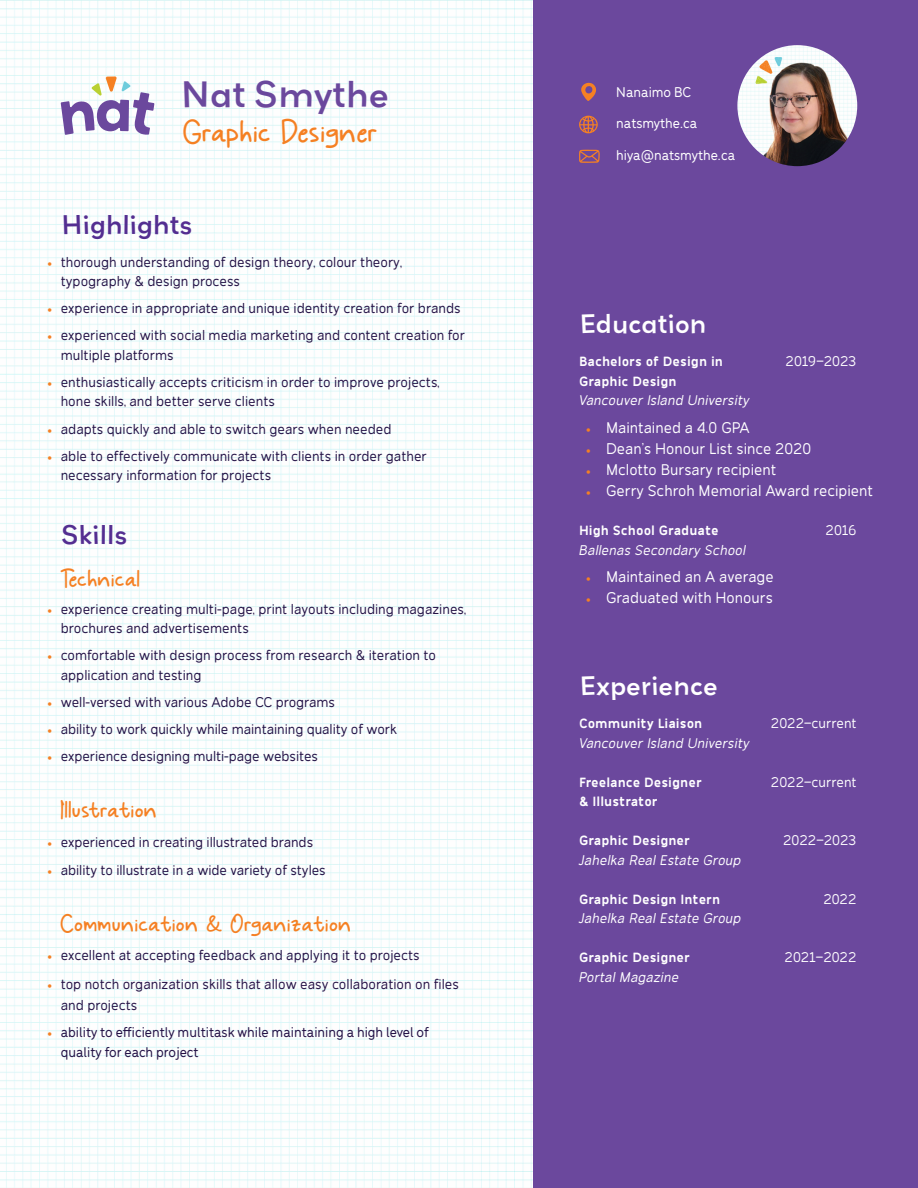
<style>
.page{position:relative;width:918px;height:1188px;background:#fff}
.page>*{position:absolute;margin:0;border:0;box-sizing:border-box;transform-origin:0 0}
.t1{font:33px "Juliagar";color:#f58023}
.t2{font:500 33px "Grenadine MVB";color:#6b489d}
.t3{font:25.5px "Juliagar";color:#f58023}
.t4{font:500 24px "Grenadine MVB";color:#fff}
.t5{font:500 24px "Grenadine MVB";color:#542e91}
.t6{font:16.5px "Simvoni";color:#fff}
.t7{font:15px/19.5px "Simvoni";color:#241347}
.t8{font:700 15px "Simvoni";color:#fff}
.t9{font:italic 15px "Simvoni";color:#fff}
.t10{font:500 15px/19.5px "Menco";color:#241347}
.t11{font:500 15px/31.5px "Menco";color:#fff}
.t12{font:15px "Simvoni";letter-spacing:-.02em;color:#fff}
.t13{font:15px "Simvoni";color:#fff}
.s1{font-family:"Grenadine MVB";font-size:9px;color:#f58023}
.s2{font-family:"Grenadine MVB";font-weight:400;font-size:9px;color:#f58023}
</style>
<div class="page">
<img style="left:0;top:0;width:533px;height:1188px">
<div style="left:533px;top:0;width:385px;height:1188px;background:#6b489d"></div>
<img style="left:737px;top:45px;width:120px;height:121px">
<svg style="left:581px;top:82px;width:15px;height:19px"></svg>
<svg style="left:579px;top:115px;width:19px;height:18px"></svg>
<svg style="left:579px;top:150px;width:21px;height:13px"></svg>
<svg style="left:61px;top:76px;width:93px;height:59px"></svg>
<h1 class="t2" style="left:180px;top:70px;width:210px">Nat Smythe</h1>
<h1 class="t1" style="left:183px;top:113px;width:196px">Graphic Designer</h1>
<h3 class="t5" style="left:61px;top:207px;width:133px">Highlights</h3>
<p class="t7" style="left:61px;top:252px;width:343px;text-indent:-14px"><span class="s1">•</span> thorough understanding of design theory, colour theory, typography &amp; design process</p>
<p class="t7" style="left:47px;top:298px;width:415px"><span class="s1">•</span> experience in appropriate and unique identity creation for brands</p>
<p class="t7" style="left:61px;top:326px;width:406px;text-indent:-14px"><span class="s1">•</span> experienced with social media marketing and content creation for multiple platforms</p>
<p class="t7" style="left:61px;top:372px;width:380px;text-indent:-14px"><span class="s1">•</span> enthusiastically accepts criticism in order to improve projects, hone skills, and better serve clients</p>
<p class="t7" style="left:47px;top:419px;width:346px"><span class="s1">•</span> adapts quickly and able to switch gears when needed</p>
<p class="t7" style="left:61px;top:446px;width:368px;text-indent:-14px"><span class="s1">•</span> able to effectively communicate with clients in order gather necessary information for projects</p>
<h3 class="t5" style="left:61px;top:517px;width:68px">Skills</h3>
<h2 class="t3" style="left:61px;top:564px;width:82px">Technical</h2>
<p class="t7" style="left:61px;top:599px;width:407px;text-indent:-14px"><span class="s1">•</span> experience creating multi-page, print layouts including magazines, brochures and advertisements</p>
<p class="t7" style="left:61px;top:646px;width:377px;text-indent:-14px"><span class="s1">•</span> comfortable with design process from research &amp; iteration to application and testing</p>
<p class="t7" style="left:47px;top:692px;width:289px"><span class="s1">•</span> well-versed with various Adobe CC programs</p>
<p class="t7" style="left:47px;top:719px;width:351px"><span class="s1">•</span> ability to work quickly while maintaining quality of work</p>
<p class="t7" style="left:47px;top:746px;width:272px"><span class="s1">•</span> experience designing multi-page websites</p>
<h2 class="t3" style="left:61px;top:795px;width:99px">Illustration</h2>
<p class="t7" style="left:47px;top:832px;width:267px"><span class="s1">•</span> experienced in creating illustrated brands</p>
<p class="t7" style="left:47px;top:860px;width:280px"><span class="s1">•</span> ability to illustrate in a wide variety of styles</p>
<h2 class="t3" style="left:61px;top:909px;width:293px">Communication &amp; Organization</h2>
<p class="t7" style="left:47px;top:946px;width:374px"><span class="s1">•</span> excellent at accepting feedback and applying it to projects</p>
<p class="t7" style="left:61px;top:973px;width:400px;line-height:21px;text-indent:-14px"><span class="s1">•</span> top notch organization skills that allow easy collaboration on files and projects</p>
<p class="t10" style="left:61px;top:1022px;width:370px;text-indent:-14px"><span class="s2">•</span> ability to efficiently multitask while maintaining a high level of quality for each project</p>
<p class="t11" style="left:616px;top:75px;width:120px">Nanaimo BC natsmythe.ca hiya@natsmythe.ca</p>
<h3 class="t4" style="left:579px;top:307px;width:129px">Education</h3>
<p class="t8" style="left:579px;top:354px;width:146px">Bachelors of Design in</p>
<p class="t12" style="left:786px;top:354px;width:73px">2019–2023</p>
<p class="t8" style="left:579px;top:374px;width:99px">Graphic Design</p>
<p class="t9" style="left:579px;top:393px;width:172px">Vancouver Island University</p>
<p class="t6" style="left:586px;top:419px;width:166px"><span class="s1">•</span> Maintained a 4.0 GPA</p>
<p class="t6" style="left:586px;top:440px;width:227px"><span class="s1">•</span> Dean’s Honour List since 2020</p>
<p class="t6" style="left:586px;top:461px;width:192px"><span class="s1">•</span> Mclotto Bursary recipient</p>
<p class="t6" style="left:586px;top:482px;width:289px"><span class="s1">•</span> Gerry Schroh Memorial Award recipient</p>
<p class="t8" style="left:579px;top:523px;width:141px">High School Graduate</p>
<p class="t12" style="left:826px;top:522px;width:32px">2016</p>
<p class="t9" style="left:579px;top:542px;width:169px">Ballenas Secondary School</p>
<p class="t6" style="left:586px;top:568px;width:189px"><span class="s1">•</span> Maintained an A average</p>
<p class="t6" style="left:586px;top:589px;width:189px"><span class="s1">•</span> Graduated with Honours</p>
<h3 class="t4" style="left:579px;top:669px;width:140px">Experience</h3>
<p class="t8" style="left:579px;top:716px;width:125px">Community Liaison</p>
<p class="t13" style="left:771px;top:715px;width:87px">2022–current</p>
<p class="t9" style="left:579px;top:735px;width:172px">Vancouver Island University</p>
<p class="t8" style="left:579px;top:775px;width:124px">Freelance Designer</p>
<p class="t13" style="left:771px;top:774px;width:87px">2022–current</p>
<p class="t8" style="left:579px;top:794px;width:80px">&amp; Illustrator</p>
<p class="t8" style="left:579px;top:833px;width:112px">Graphic Designer</p>
<p class="t12" style="left:783px;top:832px;width:75px">2022–2023</p>
<p class="t9" style="left:579px;top:852px;width:164px">Jahelka Real Estate Group</p>
<p class="t8" style="left:579px;top:892px;width:143px">Graphic Design Intern</p>
<p class="t12" style="left:823px;top:891px;width:35px">2022</p>
<p class="t9" style="left:579px;top:910px;width:164px">Jahelka Real Estate Group</p>
<p class="t8" style="left:579px;top:950px;width:112px">Graphic Designer</p>
<p class="t12" style="left:784px;top:949px;width:74px">2021–2022</p>
<p class="t9" style="left:579px;top:969px;width:101px">Portal Magazine</p>
</div>
